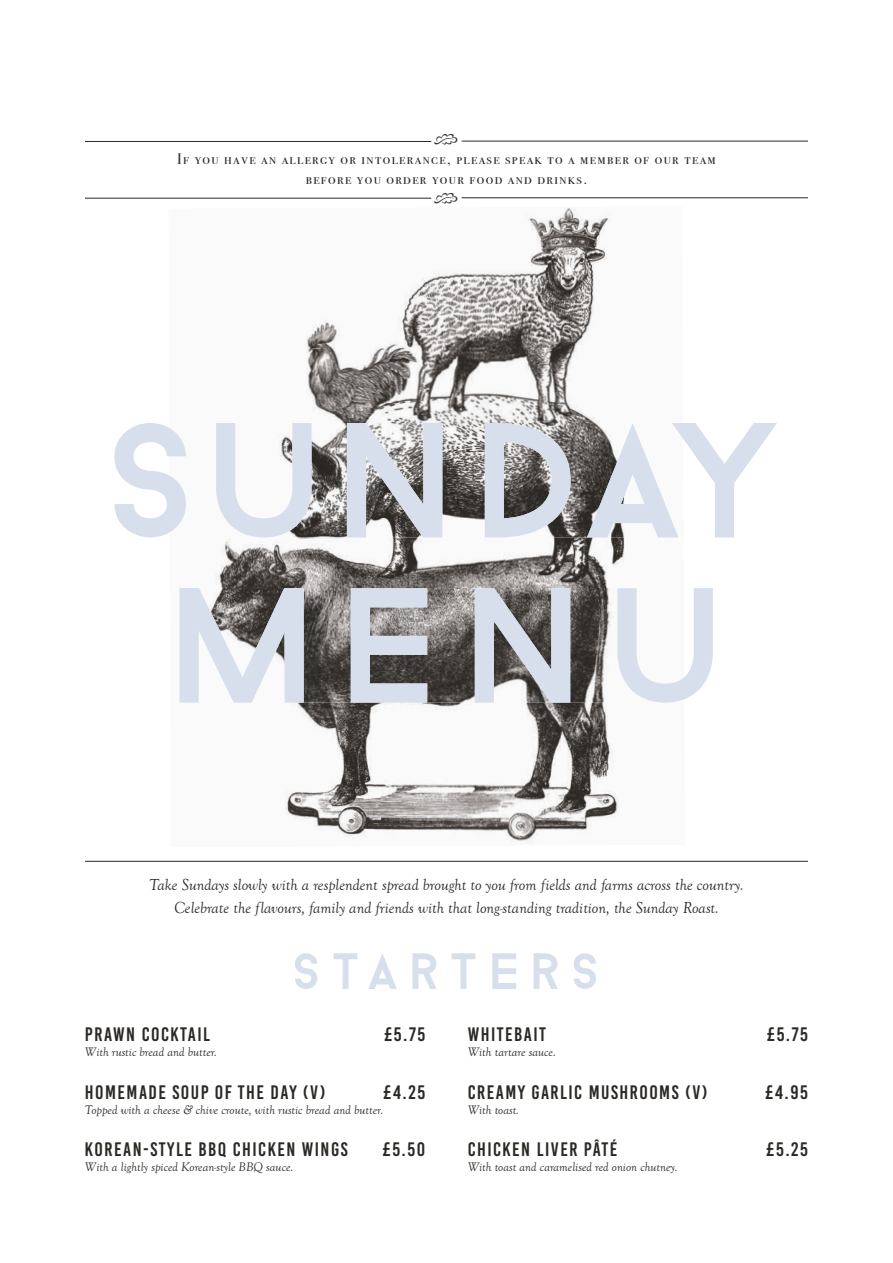
<style>
.page{position:relative;width:893px;height:1263px;background:#fff}
.page>*{position:absolute;margin:0;border:0;box-sizing:border-box;transform-origin:0 0}
.t1{font:163.5px/165.1px "Droidiga";letter-spacing:.045em;color:#d7dfec;text-align:center}
.t2{font:51px "Droidiga";letter-spacing:.15em;color:#d7dfec}
.t3{font:19.5px "Bebas Kai";letter-spacing:.075em;color:#2b2925}
.t4{font:italic 16.35px/23px "Goudy Old Style T";color:#2b2925;text-align:center}
.t5{font:15.15px "Golden Cockerel Init Orn ITC";color:#2b2925}
.t6{font:15px/19.5px "Bodoni Svty Two SCITCTT";letter-spacing:.09em;color:#2b2925;text-align:center}
.t7{font:italic 12.75px "Goudy Old Style T";color:#2b2925}
</style>
<div class="page">
<img style="left:215px;top:208px;width:410px;height:635px">
<hr style="left:462px;top:141px;width:346px;height:1px;background:#2b2925">
<hr style="left:85px;top:141px;width:346px;height:1px;background:#2b2925">
<hr style="left:462px;top:198px;width:346px;height:1px;background:#2b2925">
<hr style="left:85px;top:198px;width:346px;height:1px;background:#2b2925">
<hr style="left:85px;top:861px;width:723px;height:1px;background:#2b2925">
<img style="left:215px;top:423px;width:415px;height:114px">
<img style="left:204px;top:588px;width:421px;height:115px">
<p class="t5" style="left:434px;top:130px;width:26px">4</p>
<p class="t6" style="left:177px;top:149px;width:540px">If you have an allergy or intolerance, please speak to a member of our team before you order your food and drinks.</p>
<p class="t5" style="left:434px;top:189px;width:26px">4</p>
<h1 class="t1" style="left:114px;top:398px;width:691px">SUNDAY<br>MENU</h1>
<p class="t4" style="left:149px;top:873px;width:596px">Take Sundays slowly with a resplendent spread brought to you from fields and farms across the country.<br>Celebrate the flavours, family and friends with that long-standing tradition, the Sunday Roast.</p>
<h2 class="t2" style="left:295px;top:942px;width:311px">STARTERS</h2>
<h3 class="t3" style="left:85px;top:1023px;width:126px">PRAWN COCKTAIL</h3>
<h3 class="t3" style="left:384px;top:1023px;width:43px">£5.75</h3>
<p class="t7" style="left:85px;top:1045px;width:134px">With rustic bread and butter.</p>
<h3 class="t3" style="left:85px;top:1081px;width:242px">HOMEMADE SOUP OF THE DAY (V)</h3>
<h3 class="t3" style="left:383px;top:1081px;width:43px">£4.25</h3>
<p class="t7" style="left:85px;top:1102px;width:300px">Topped with a cheese &amp; chive croute, with rustic bread and butter.</p>
<h3 class="t3" style="left:85px;top:1138px;width:264px">KOREAN-STYLE BBQ CHICKEN WINGS</h3>
<h3 class="t3" style="left:382px;top:1138px;width:44px">£5.50</h3>
<p class="t7" style="left:85px;top:1160px;width:210px">With a lightly spiced Korean-style BBQ sauce.</p>
<h3 class="t3" style="left:468px;top:1023px;width:80px">WHITEBAIT</h3>
<h3 class="t3" style="left:767px;top:1023px;width:43px">£5.75</h3>
<p class="t7" style="left:468px;top:1045px;width:90px">With tartare sauce.</p>
<h3 class="t3" style="left:468px;top:1081px;width:241px">CREAMY GARLIC MUSHROOMS (V)</h3>
<h3 class="t3" style="left:765px;top:1081px;width:44px">£4.95</h3>
<p class="t7" style="left:468px;top:1102px;width:53px">With toast.</p>
<h3 class="t3" style="left:468px;top:1138px;width:151px">CHICKEN LIVER PÂTÉ</h3>
<h3 class="t3" style="left:766px;top:1138px;width:43px">£5.25</h3>
<p class="t7" style="left:468px;top:1160px;width:212px">With toast and caramelised red onion chutney.</p>
</div>
